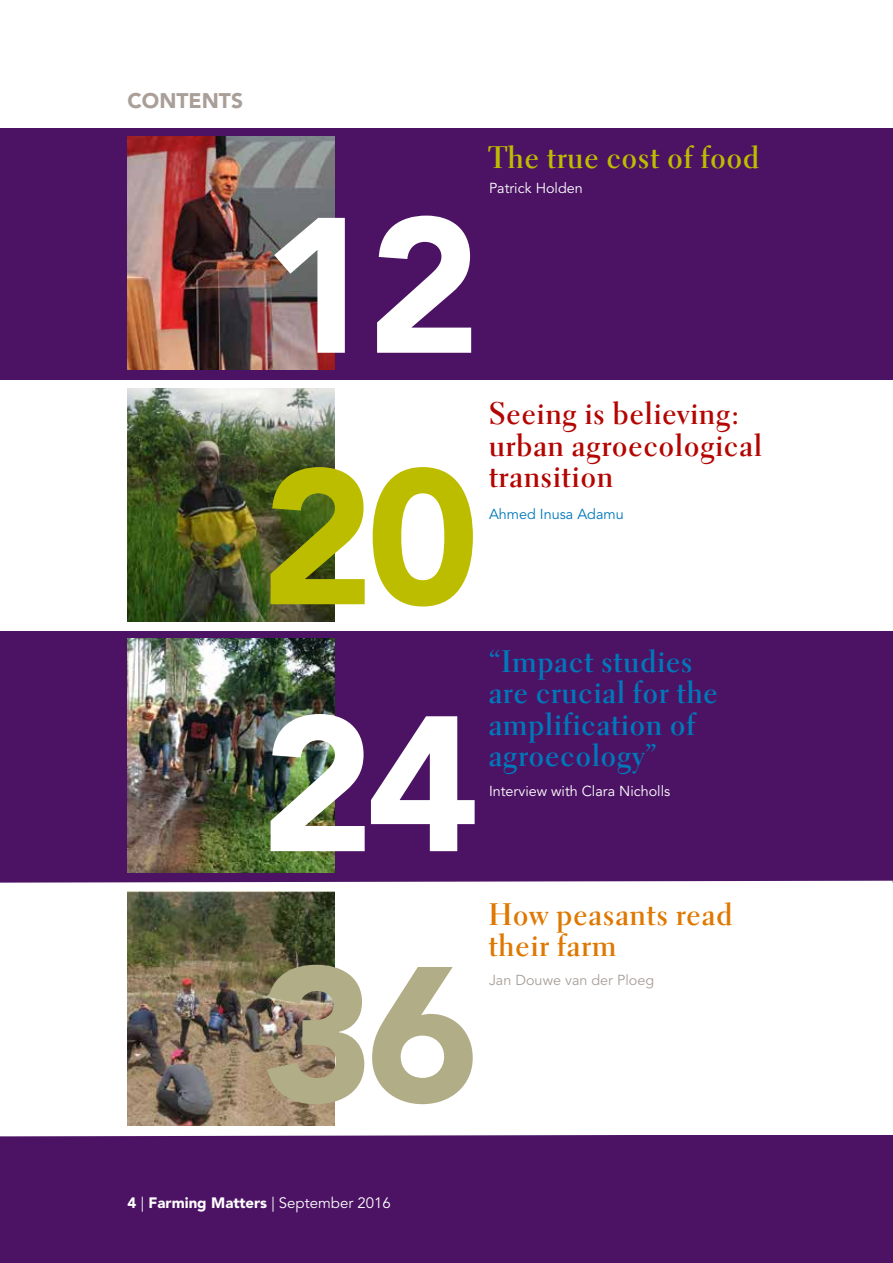
<style>
.page{position:relative;width:893px;height:1263px;background:#fff}
.page>*{position:absolute;margin:0;border:0;box-sizing:border-box;transform-origin:0 0}
.t1{font:900 190.5px "Avenir LT Std";color:#fff}
.t2{font:900 190.5px "Avenir LT Std";color:#bdbd00}
.t3{font:900 190.5px "Avenir LT Std";color:#b0ad87}
.t4{font:31.5px/31.5px "Electra LT Std Bold Display";letter-spacing:.055em;color:#0078ba}
.t5{font:31.5px/31.5px "Electra LT Std Bold Display";letter-spacing:.055em;color:#b30501}
.t6{font:31.5px/31.5px "Electra LT Std Bold Display";letter-spacing:.055em;color:#df7800}
.t7{font:31.5px "Electra LT Std Bold Display";letter-spacing:.055em;color:#bdbd00}
.t8{font:900 21px "Avenir LT Std";color:#a99f98}
.t9{font:900 15px "Avenir LT Std";color:#fff}
.t10{font:14.4px "Avenir LT Std";color:#fff}
.t11{font:14.4px "Avenir LT Std";color:#a99f98}
.t12{font:14.4px "Avenir LT Std";color:#0078ba}
.s1{font-weight:400}
</style>
<div class="page">
<div style="left:0;top:1134px;width:893px;height:129px;background:#4c1364"></div>
<div style="left:0;top:128px;width:893px;height:251px;background:#4c1364"></div>
<div style="left:0;top:631px;width:893px;height:252px;background:#4c1364"></div>
<svg style="left:0;top:881px;width:893px;height:255px"></svg>
<img style="left:128px;top:136px;width:206px;height:234px">
<img style="left:128px;top:388px;width:206px;height:234px">
<img style="left:128px;top:639px;width:206px;height:234px">
<img style="left:128px;top:892px;width:206px;height:234px">
<p class="t8" style="left:128px;top:88px;width:117px">CONTENTS</p>
<h1 class="t1" style="left:263px;top:171px;width:219px">12</h1>
<p class="t7" style="left:489px;top:138px;width:271px">The true cost of food</p>
<p class="t10" style="left:489px;top:179px;width:95px">Patrick Holden</p>
<h1 class="t2" style="left:261px;top:423px;width:219px">20</h1>
<p class="t5" style="left:489px;top:398px;width:274px">Seeing is believing: urban agroecological transition</p>
<p class="t12" style="left:489px;top:505px;width:136px">Ahmed Inusa Adamu</p>
<h1 class="t1" style="left:261px;top:670px;width:219px">24</h1>
<p class="t4" style="left:489px;top:645px;width:230px">“Impact studies are crucial for the amplification of agroecology”</p>
<p class="t10" style="left:489px;top:783px;width:183px">Interview with Clara Nicholls</p>
<h1 class="t3" style="left:261px;top:920px;width:219px">36</h1>
<p class="t6" style="left:489px;top:898px;width:244px">How peasants read their farm</p>
<p class="t11" style="left:489px;top:971px;width:167px">Jan Douwe van der Ploeg</p>
<p class="t9" style="left:128px;top:1193px;width:265px">4 <span class="s1">|</span> Farming Matters <span class="s1">| September 2016</span></p>
</div>
